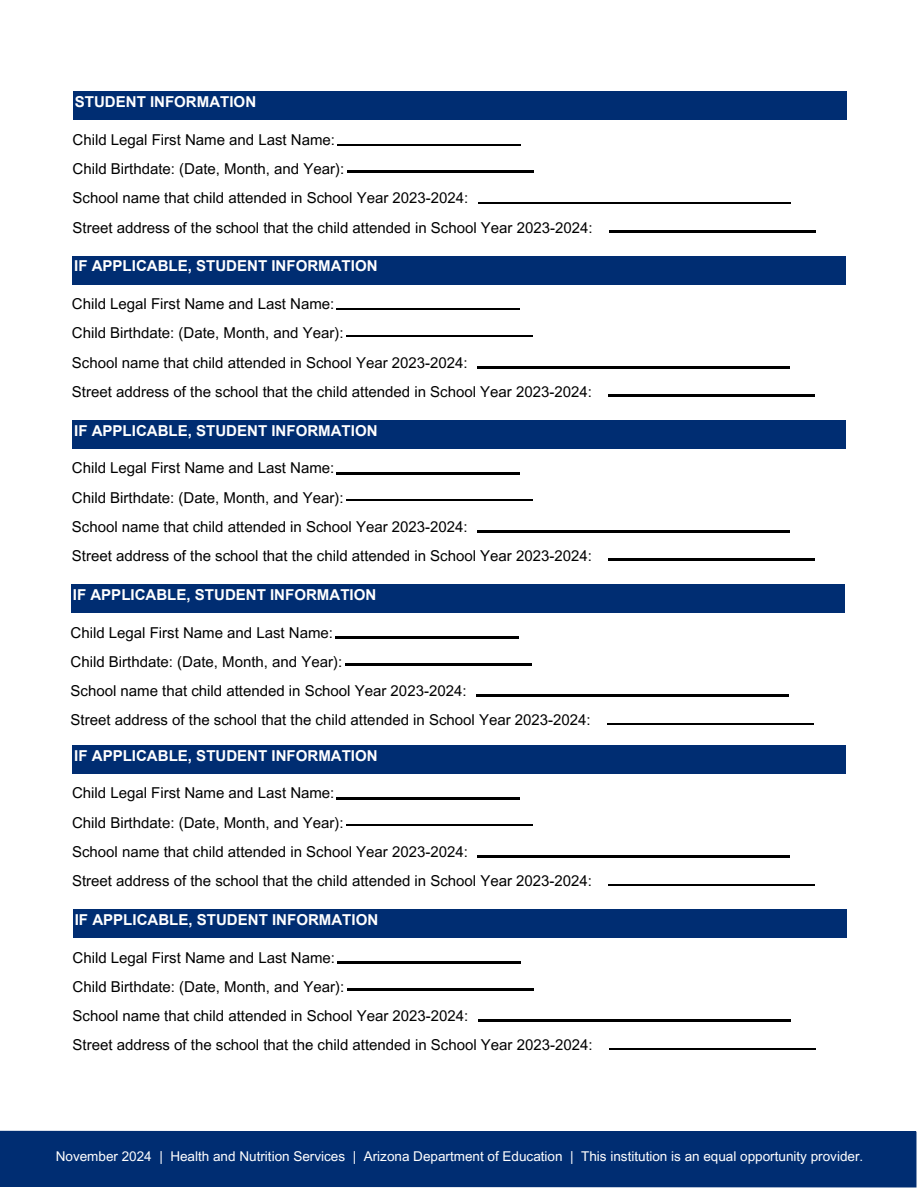
<style>
.page{position:relative;width:918px;height:1188px;background:#fff}
.page>*{position:absolute;margin:0;border:0;box-sizing:border-box;transform-origin:0 0}
.t1{font:15px/29.2px "Arial MT Pro";color:#000}
.t2{font:700 15px "Arial";color:#fff}
.t3{font:13.5px "Arial MT Pro";color:#fff}
</style>
<div class="page">
<div style="left:0;top:1131px;width:916px;height:57px;background:#002d72"></div>
<div style="left:73px;top:92px;width:774px;height:28px;background:#002d72"></div>
<hr style="left:337px;top:144px;width:184px;height:2px;background:#000">
<hr style="left:347px;top:171px;width:186px;height:1px;background:#000">
<hr style="left:478px;top:202px;width:313px;height:2px;background:#000">
<hr style="left:609px;top:231px;width:206px;height:1px;background:#000">
<div style="left:72px;top:256px;width:774px;height:28px;background:#002d72"></div>
<hr style="left:336px;top:308px;width:184px;height:2px;background:#000">
<hr style="left:347px;top:335px;width:186px;height:2px;background:#000">
<hr style="left:478px;top:366px;width:312px;height:2px;background:#000">
<hr style="left:608px;top:395px;width:207px;height:1px;background:#000">
<div style="left:72px;top:420px;width:774px;height:28px;background:#002d72"></div>
<hr style="left:336px;top:472px;width:184px;height:2px;background:#000">
<hr style="left:347px;top:499px;width:186px;height:2px;background:#000">
<hr style="left:478px;top:531px;width:312px;height:1px;background:#000">
<hr style="left:608px;top:559px;width:207px;height:2px;background:#000">
<div style="left:71px;top:584px;width:774px;height:29px;background:#002d72"></div>
<hr style="left:335px;top:637px;width:184px;height:1px;background:#000">
<hr style="left:345px;top:663px;width:186px;height:2px;background:#000">
<hr style="left:476px;top:695px;width:313px;height:1px;background:#000">
<hr style="left:607px;top:723px;width:206px;height:2px;background:#000">
<div style="left:72px;top:745px;width:774px;height:28px;background:#002d72"></div>
<hr style="left:336px;top:797px;width:184px;height:2px;background:#000">
<hr style="left:347px;top:824px;width:186px;height:2px;background:#000">
<hr style="left:478px;top:856px;width:312px;height:1px;background:#000">
<hr style="left:608px;top:884px;width:207px;height:2px;background:#000">
<div style="left:73px;top:909px;width:774px;height:29px;background:#002d72"></div>
<hr style="left:337px;top:962px;width:184px;height:1px;background:#000">
<hr style="left:347px;top:988px;width:186px;height:2px;background:#000">
<hr style="left:478px;top:1020px;width:313px;height:1px;background:#000">
<hr style="left:609px;top:1048px;width:206px;height:2px;background:#000">
<h1 class="t2" style="left:75px;top:94px;width:183px">STUDENT INFORMATION</h1>
<h2 class="t1" style="left:73px;top:127px;width:522px">Child Legal First Name and Last Name:<br>Child Birthdate: (Date, Month, and Year):<br>School name that child attended in School Year 2023-2024:<br>Street address of the school that the child attended in School Year 2023-2024:</h2>
<h2 class="t2" style="left:74px;top:258px;width:305px">IF APPLICABLE, STUDENT INFORMATION</h2>
<h1 class="t1" style="left:72px;top:291px;width:522px">Child Legal First Name and Last Name:<br>Child Birthdate: (Date, Month, and Year):<br>School name that child attended in School Year 2023-2024:<br>Street address of the school that the child attended in School Year 2023-2024:</h1>
<h2 class="t2" style="left:74px;top:422px;width:305px">IF APPLICABLE, STUDENT INFORMATION</h2>
<h1 class="t1" style="left:72px;top:455px;width:522px">Child Legal First Name and Last Name:<br>Child Birthdate: (Date, Month, and Year):<br>School name that child attended in School Year 2023-2024:<br>Street address of the school that the child attended in School Year 2023-2024:</h1>
<h2 class="t2" style="left:73px;top:586px;width:305px">IF APPLICABLE, STUDENT INFORMATION</h2>
<h1 class="t1" style="left:71px;top:620px;width:522px">Child Legal First Name and Last Name:<br>Child Birthdate: (Date, Month, and Year):<br>School name that child attended in School Year 2023-2024:<br>Street address of the school that the child attended in School Year 2023-2024:</h1>
<h2 class="t2" style="left:74px;top:747px;width:305px">IF APPLICABLE, STUDENT INFORMATION</h2>
<h1 class="t1" style="left:72px;top:780px;width:522px">Child Legal First Name and Last Name:<br>Child Birthdate: (Date, Month, and Year):<br>School name that child attended in School Year 2023-2024:<br>Street address of the school that the child attended in School Year 2023-2024:</h1>
<h2 class="t2" style="left:75px;top:911px;width:305px">IF APPLICABLE, STUDENT INFORMATION</h2>
<p class="t1" style="left:73px;top:945px;width:522px">Child Legal First Name and Last Name:<br>Child Birthdate: (Date, Month, and Year):<br>School name that child attended in School Year 2023-2024:<br>Street address of the school that the child attended in School Year 2023-2024:</p>
<h1 class="t3" style="left:56px;top:1152px;width:809px">November 2024 | Health and Nutrition Services | Arizona Department of Education | This institution is an equal opportunity provider.</h1>
</div>
